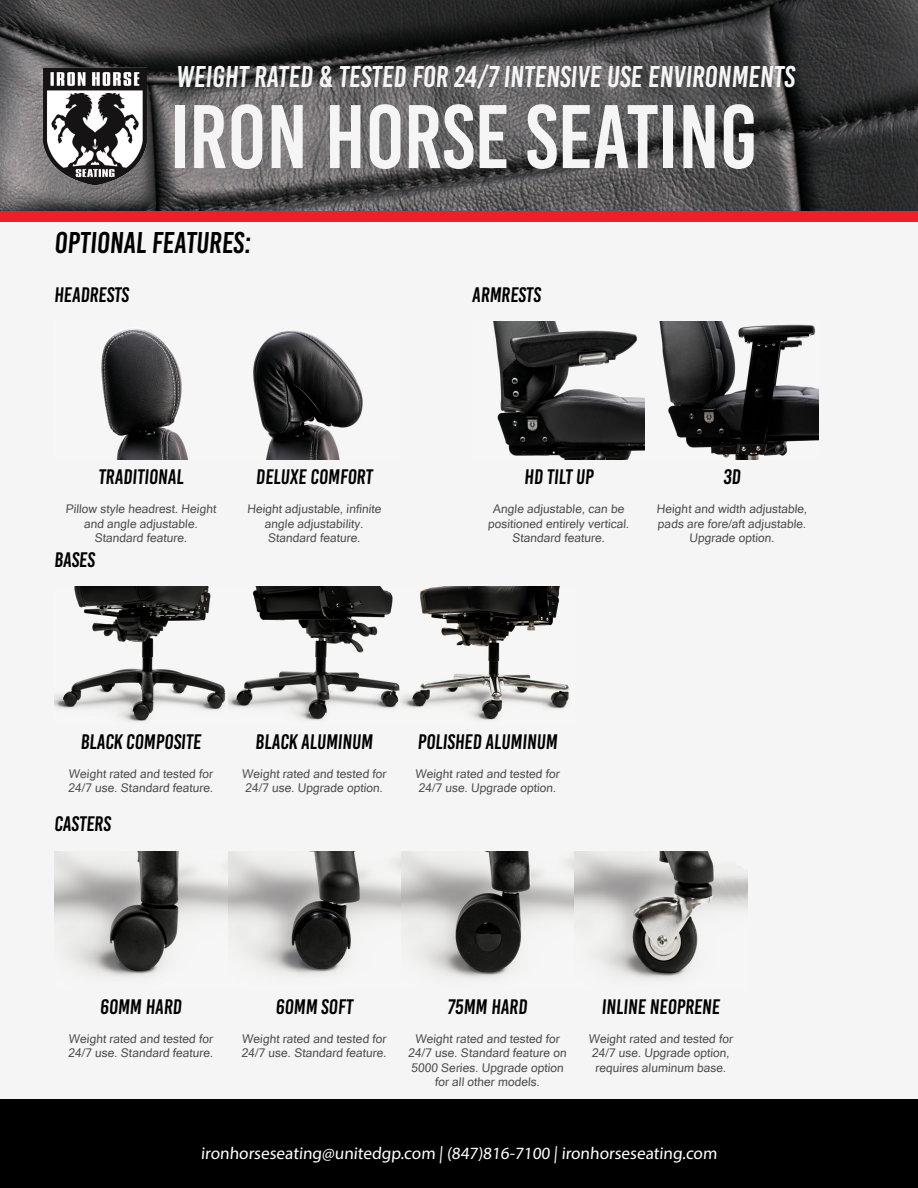
<style>
.page{position:relative;width:918px;height:1188px;background:#fff}
.page>*{position:absolute;margin:0;border:0;box-sizing:border-box;transform-origin:0 0}
.t1{font:90px "Bebas Kai";color:#f5f5f5}
.t2{font:30px "Bebas Kai";color:#f5f5f5}
.t3{font:30px "Bebas Kai";color:#000}
.t4{font:21px "Bebas Kai";color:#000}
.t5{font:17.25px "Myriad Variable Concept";color:#fff}
.t6{font:12px/14.4px "Microsoft Sans Serif";color:#4f4f4f}
</style>
<div class="page">
<div style="left:0;top:146px;width:918px;height:997px;background:#f5f5f5"></div>
<div style="left:0;top:1099px;width:918px;height:89px;background:#000"></div>
<div style="left:0;top:184px;width:918px;height:38px;background:#ed2125"></div>
<img style="left:0;top:0;width:918px;height:211px">
<img style="left:29px;top:54px;width:131px;height:143px">
<img style="left:101px;top:329px;width:262px;height:130px">
<img style="left:54px;top:587px;width:515px;height:135px">
<img style="left:493px;top:322px;width:326px;height:137px">
<img style="left:54px;top:851px;width:693px;height:128px">
<p class="t2" style="left:176px;top:61px;width:623px">WEIGHT RATED &amp; TESTED FOR 24/7 INTENSIVE USE ENVIRONMENTS</p>
<p class="t1" style="left:170px;top:89px;width:589px">IRON HORSE SEATING</p>
<p class="t3" style="left:54px;top:226px;width:201px">OPTIONAL FEATURES:</p>
<p class="t4" style="left:54px;top:283px;width:78px">HEADRESTS</p>
<p class="t4" style="left:98px;top:466px;width:89px">TRADITIONAL</p>
<p class="t4" style="left:256px;top:466px;width:120px">DELUXE COMFORT</p>
<p class="t6" style="left:65px;top:502px;width:153px;text-align:center">Pillow style headrest. Height and angle adjustable.</p>
<p class="t6" style="left:94px;top:530px;width:95px">Standard feature.</p>
<p class="t4" style="left:54px;top:548px;width:44px">BASES</p>
<p class="t6" style="left:247px;top:502px;width:137px;text-align:center">Height adjustable, infinite angle adjustability.</p>
<p class="t6" style="left:268px;top:530px;width:95px">Standard feature.</p>
<p class="t4" style="left:472px;top:283px;width:72px">ARMRESTS</p>
<p class="t4" style="left:524px;top:466px;width:73px">HD TILT UP</p>
<p class="t4" style="left:723px;top:466px;width:21px">3D</p>
<p class="t6" style="left:493px;top:502px;width:134px">Angle adjustable, can be</p>
<p class="t6" style="left:488px;top:516px;width:144px;text-align:center">positioned entirely vertical.<br>Standard feature.</p>
<p class="t6" style="left:657px;top:502px;width:153px">Height and width adjustable, pads are fore/aft adjustable.</p>
<p class="t6" style="left:689px;top:530px;width:88px">Upgrade option.</p>
<p class="t4" style="left:80px;top:731px;width:124px">BLACK COMPOSITE</p>
<p class="t4" style="left:255px;top:731px;width:121px">BLACK ALUMINUM</p>
<p class="t4" style="left:417px;top:731px;width:143px">POLISHED ALUMINUM</p>
<p class="t6" style="left:68px;top:766px;width:148px">Weight rated and tested for<br>24/7 use. Standard feature.</p>
<p class="t4" style="left:54px;top:813px;width:60px">CASTERS</p>
<p class="t6" style="left:242px;top:766px;width:147px">Weight rated and tested for<br>24/7 use. Upgrade option.</p>
<p class="t6" style="left:415px;top:766px;width:147px">Weight rated and tested for<br>24/7 use. Upgrade option.</p>
<p class="t4" style="left:100px;top:995px;width:85px">60MM HARD</p>
<p class="t4" style="left:276px;top:995px;width:81px">60MM SOFT</p>
<p class="t4" style="left:448px;top:995px;width:83px">75MM HARD</p>
<p class="t4" style="left:602px;top:995px;width:122px">INLINE NEOPRENE</p>
<p class="t6" style="left:68px;top:1031px;width:148px">Weight rated and tested for<br>24/7 use. Standard feature.</p>
<p class="t6" style="left:242px;top:1031px;width:148px">Weight rated and tested for<br>24/7 use. Standard feature.</p>
<p class="t6" style="left:408px;top:1031px;width:161px;text-align:center">Weight rated and tested for<br>24/7 use. Standard feature on<br>5000 Series. Upgrade option for all other models.</p>
<p class="t6" style="left:589px;top:1031px;width:147px">Weight rated and tested for<br>24/7 use. Upgrade option,</p>
<p class="t6" style="left:595px;top:1060px;width:134px">requires aluminum base.</p>
<p class="t5" style="left:201px;top:1143px;width:519px">ironhorseseating@unitedgp.com | (847)816-7100 | ironhorseseating.com</p>
</div>
